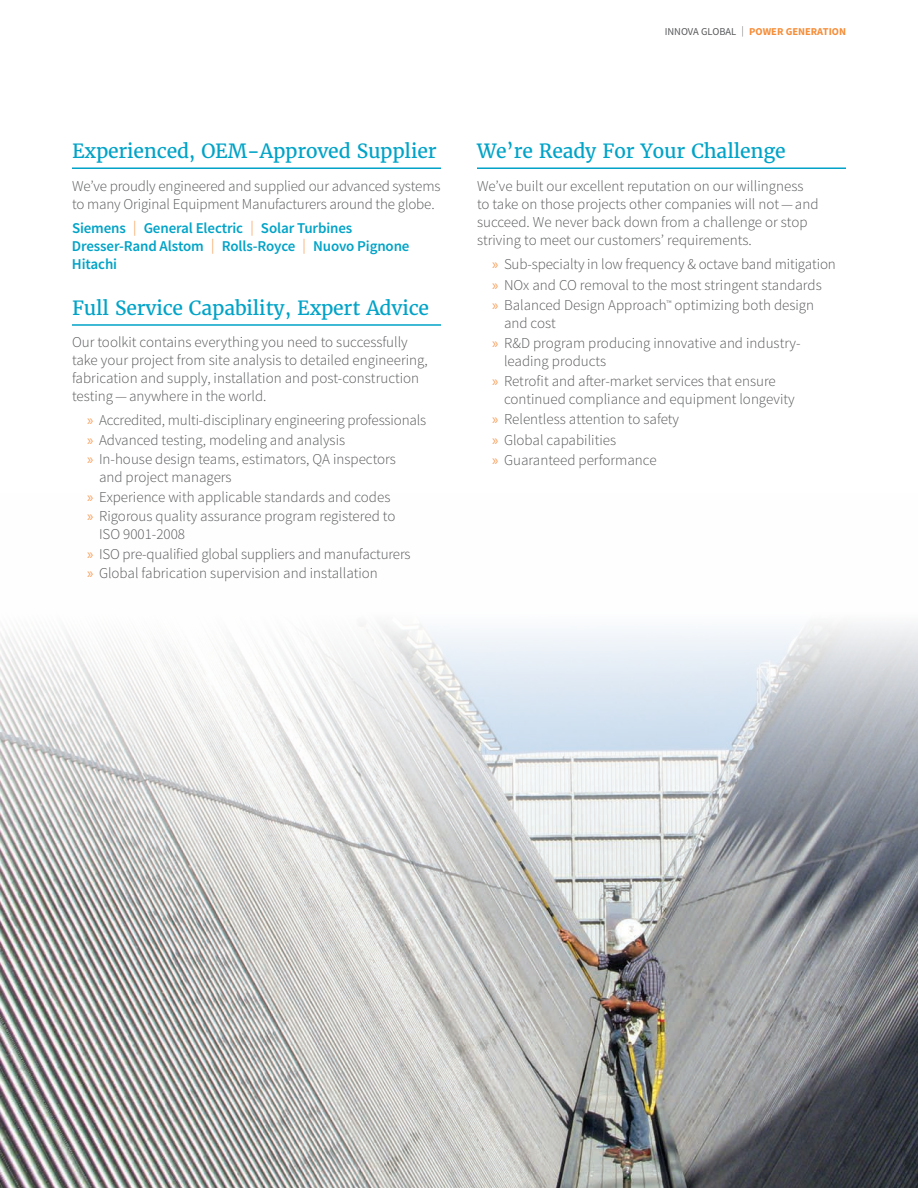
<style>
.page{position:relative;width:918px;height:1188px;background:#fff}
.page>*{position:absolute;margin:0;border:0;box-sizing:border-box;transform-origin:0 0}
.Head_Regular{font:19.5px "Merriweather";letter-spacing:-.01em;color:#00a3c7}
.Body{font:300 15px/18px "Source Sans Pro";color:#57585a}
.Body-2{font:600 15px/18px "Source Sans Pro";letter-spacing:-.01em;color:#00a3c7}
.Body-3{font:700 10.5px "Source Sans Pro";color:#f68d38}
.s1{font-weight:400;color:#57585a}
.s2{font-weight:300;color:#57585a}
.s3{font-weight:300;color:#f68d38}
.s4{font-family:"Myriad Pro";font-weight:400;color:#f8a15e}
</style>
<div class="page">
<img style="left:0;top:623px;width:918px;height:565px">
<hr style="left:72px;top:167px;width:369px;height:2px;background:#00a3c7">
<hr style="left:72px;top:324px;width:369px;height:2px;background:#00a3c7">
<hr style="left:477px;top:167px;width:369px;height:2px;background:#00a3c7">
<p class="Body-3" style="left:665px;top:25px;width:183px"><span class="s1">INNOVA GLOBAL</span> <span class="s2">|</span> POWER GENERATION</p>
<p class="Head_Regular" style="left:72px;top:139px;width:366px">Experienced, OEM-Approved Supplier</p>
<p class="Body" style="left:72px;top:177px;width:370px">We’ve proudly engineered and supplied our advanced systems to many Original Equipment Manufacturers around the globe.</p>
<p class="Body-2" style="left:72px;top:219px;width:339px">Siemens <span class="s3">|</span> General Electric <span class="s3">|</span> Solar Turbines<br>Dresser-Rand Alstom <span class="s3">|</span> Rolls-Royce <span class="s3">|</span> Nuovo Pignone<br>Hitachi</p>
<p class="Head_Regular" style="left:72px;top:296px;width:359px">Full Service Capability, Expert Advice</p>
<p class="Body" style="left:72px;top:334px;width:357px">Our toolkit contains everything you need to successfully take your project from site analysis to detailed engineering, fabrication and supply, installation and post-construction testing—anywhere in the world.</p>
<p class="Body" style="left:87px;top:412px;width:341px"><span class="s4">»</span> Accredited, multi-disciplinary engineering professionals</p>
<p class="Body" style="left:87px;top:431px;width:260px"><span class="s4">»</span> Advanced testing, modeling and analysis</p>
<p class="Body" style="left:99px;top:451px;width:298px;text-indent:-12px"><span class="s4">»</span> In-house design teams, estimators, QA inspectors and project managers</p>
<p class="Body" style="left:87px;top:488px;width:305px"><span class="s4">»</span> Experience with applicable standards and codes</p>
<p class="Body" style="left:99px;top:508px;width:298px;text-indent:-12px"><span class="s4">»</span> Rigorous quality assurance program registered to<br>ISO 9001-2008</p>
<p class="Body" style="left:87px;top:545px;width:325px"><span class="s4">»</span> ISO pre-qualified global suppliers and manufacturers</p>
<p class="Body" style="left:87px;top:565px;width:292px"><span class="s4">»</span> Global fabrication supervision and installation</p>
<p class="Head_Regular" style="left:477px;top:139px;width:310px">We’re Ready For Your Challenge</p>
<p class="Body" style="left:477px;top:178px;width:343px">We’ve built our excellent reputation on our willingness to take on those projects other companies will not—and succeed. We never back down from a challenge or stop striving to meet our customers’ requirements.</p>
<p class="Body" style="left:492px;top:256px;width:345px"><span class="s4">»</span> Sub-specialty in low frequency &amp; octave band mitigation</p>
<p class="Body" style="left:492px;top:276px;width:331px"><span class="s4">»</span> NOx and CO removal to the most stringent standards</p>
<p class="Body" style="left:504px;top:296px;width:312px;text-indent:-12px"><span class="s4">»</span> Balanced Design Approach<sup>™</sup> optimizing both design and cost</p>
<p class="Body" style="left:504px;top:334px;width:298px;text-indent:-12px"><span class="s4">»</span> R&amp;D program producing innovative and industry&shy;leading products</p>
<p class="Body" style="left:504px;top:372px;width:292px;text-indent:-12px"><span class="s4">»</span> Retrofit and after-market services that ensure continued compliance and equipment longevity</p>
<p class="Body" style="left:492px;top:410px;width:189px"><span class="s4">»</span> Relentless attention to safety</p>
<p class="Body" style="left:492px;top:431px;width:126px"><span class="s4">»</span> Global capabilities</p>
<p class="Body" style="left:492px;top:451px;width:166px"><span class="s4">»</span> Guaranteed performance</p>
</div>
